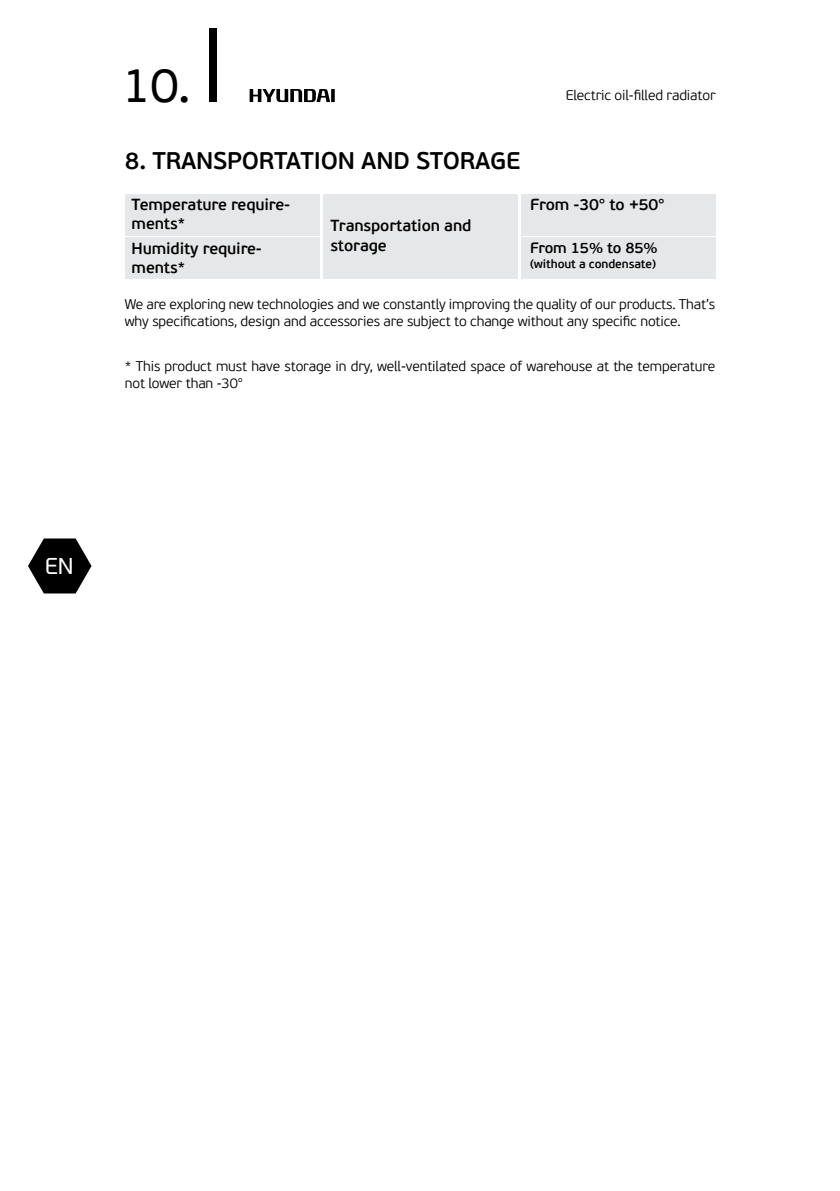
<style>
.page{position:relative;width:840px;height:1191px;background:#fff}
.page>*{position:absolute;margin:0;border:0;box-sizing:border-box;transform-origin:0 0}
.t1{font:48px "PF Beau Sans Pro";color:#000}
.t2{font:600 24px "PF Beau Sans Pro";letter-spacing:-.01em;color:#000}
.t3{font:22.8px "PF Beau Sans Pro";color:#fff}
.t4{font:600 16px/19.2px "PF Beau Sans Pro";letter-spacing:-.01em;color:#000}
.t5{font:600 15px "PF Beau Sans Pro";letter-spacing:-.01em;color:#000}
.t6{font:300 14px/16.8px "PF Beau Sans Pro";letter-spacing:-.01em;color:#000}
.t7{font:600 12px "PF Beau Sans Pro";letter-spacing:-.01em;color:#000}
</style>
<div class="page">
<div style="left:209px;top:29px;width:8px;height:73px;background:#000"></div>
<svg style="left:28px;top:538px;width:63px;height:55px"></svg>
<svg style="left:249px;top:89px;width:85px;height:13px"></svg>
<div style="left:125px;top:194px;width:194px;height:41px;background:#e6e7e8"></div>
<div style="left:323px;top:194px;width:194px;height:52px;background:#e6e7e8"></div>
<div style="left:521px;top:194px;width:194px;height:41px;background:#e6e7e8"></div>
<div style="left:125px;top:238px;width:194px;height:41px;background:#e6e7e8"></div>
<div style="left:323px;top:238px;width:194px;height:41px;background:#e6e7e8"></div>
<div style="left:521px;top:238px;width:194px;height:41px;background:#e6e7e8"></div>
<h1 class="t1" style="left:122px;top:58px;width:70px">10.</h1>
<p class="t6" style="left:565px;top:87px;width:151px">Electric oil-filled radiator</p>
<h2 class="t2" style="left:125px;top:146px;width:397px">8. TRANSPORTATION AND STORAGE</h2>
<p class="t4" style="left:131px;top:195px;width:160px">Temperature require&shy;ments*</p>
<p class="t4" style="left:131px;top:239px;width:132px">Humidity require&shy;ments*</p>
<p class="t4" style="left:330px;top:217px;width:142px">Transportation and storage</p>
<p class="t4" style="left:530px;top:195px;width:136px">From -30° to +50°</p>
<p class="t5" style="left:530px;top:239px;width:129px">From 15% to 85%</p>
<p class="t7" style="left:530px;top:256px;width:127px">(without a condensate)</p>
<p class="t6" style="left:125px;top:296px;width:591px">We are exploring new technologies and we constantly improving the quality of our products. That’s why specifications, design and accessories are subject to change without any specific notice.</p>
<p class="t6" style="left:125px;top:358px;width:591px">* This product must have storage in dry, well-ventilated space of warehouse at the temperature not lower than -30°</p>
<h3 class="t3" style="left:45px;top:553px;width:30px">EN</h3>
</div>
